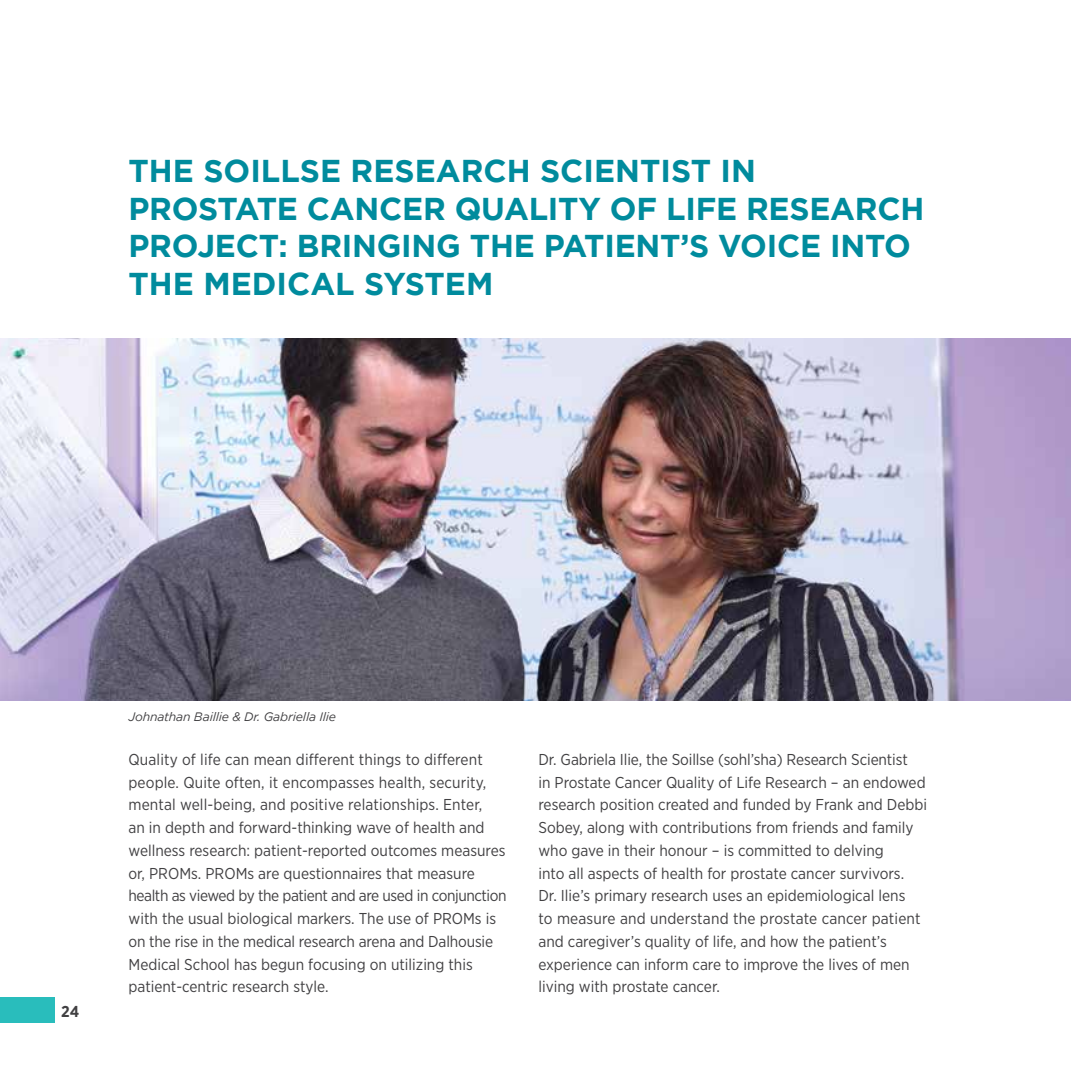
<style>
.page{position:relative;width:1071px;height:1071px;background:#fff}
.page>*{position:absolute;margin:0;border:0;box-sizing:border-box;transform-origin:0 0}
.t1{font:700 31.5px/37.8px "Gotham";letter-spacing:-.01em;color:#008b9d}
.t2{font:15.75px/22.8px "Gotham Narrow";color:#414042}
.t3{font:700 15.75px "Gotham Narrow";color:#414042}
.t4{font:italic 12.25px "Gotham";letter-spacing:-.015em;color:#414042}
</style>
<div class="page">
<div style="left:0;top:997px;width:54px;height:25px;background:#29bdbc"></div>
<img style="left:0;top:338px;width:1071px;height:363px">
<h1 class="t1" style="left:129px;top:151px;width:797px">THE SOILLSE RESEARCH SCIENTIST IN PROSTATE CANCER QUALITY OF LIFE RESEARCH PROJECT: BRINGING THE PATIENT’S VOICE INTO THE MEDICAL SYSTEM</h1>
<p class="t3" style="left:61px;top:1001px;width:19px">24</p>
<p class="t4" style="left:129px;top:710px;width:209px">Johnathan Baillie &amp; Dr. Gabriella Ilie</p>
<p class="t2" style="left:129px;top:748px;width:380px">Quality of life can mean different things to different people. Quite often, it encompasses health, security, mental well-being, and positive relationships. Enter,<br>an in depth and forward-thinking wave of health and wellness research: patient-reported outcomes measures or, PROMs. PROMs are questionnaires that measure health as viewed by the patient and are used in conjunction with the usual biological markers. The use of PROMs is on the rise in the medical research arena and Dalhousie Medical School has begun focusing on utilizing this patient-centric research style.</p>
<p class="t2" style="left:538px;top:748px;width:390px">Dr. Gabriela Ilie, the Soillse (sohl’sha) Research Scientist<br>in Prostate Cancer Quality of Life Research – an endowed research position created and funded by Frank and Debbi Sobey, along with contributions from friends and family who gave in their honour – is committed to delving<br>into all aspects of health for prostate cancer survivors.<br>Dr. Ilie’s primary research uses an epidemiological lens<br>to measure and understand the prostate cancer patient and caregiver’s quality of life, and how the patient’s experience can inform care to improve the lives of men living with prostate cancer.</p>
</div>
